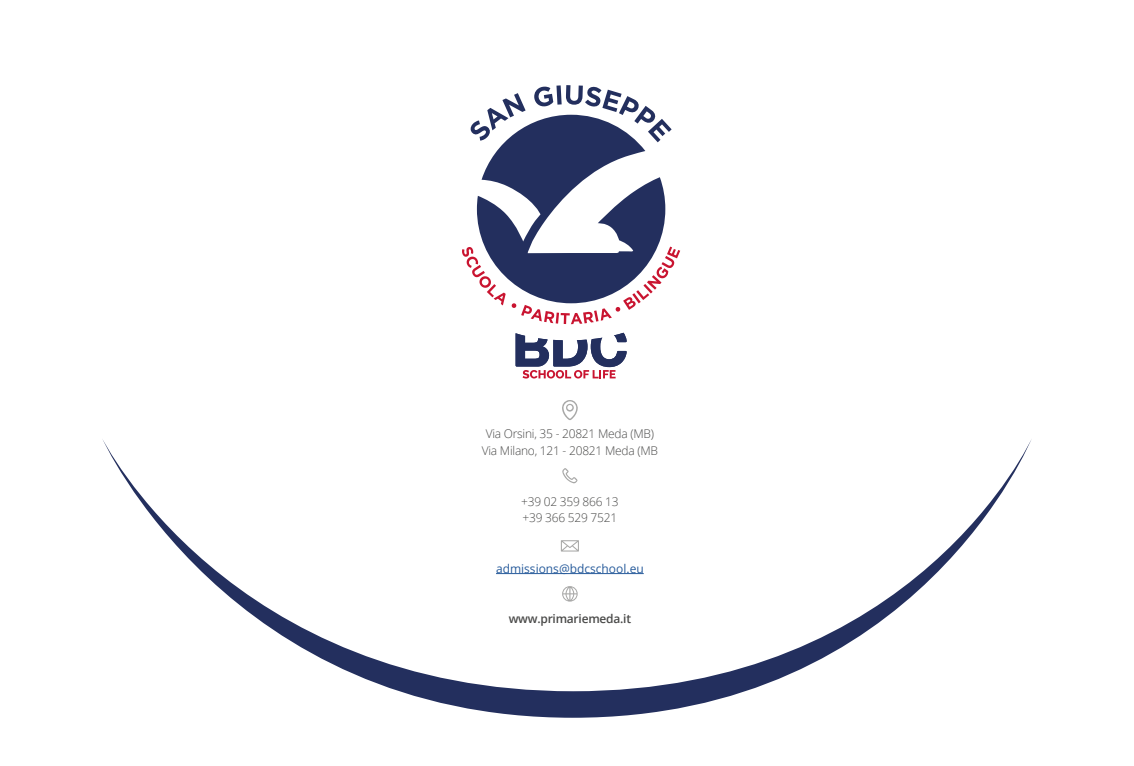
<style>
.page{position:relative;width:1134px;height:766px;background:#fff}
.page>*{position:absolute;margin:0;border:0;box-sizing:border-box;transform-origin:0 0}
.t1{font:300 12px/16.8px "Open Sans";letter-spacing:-.02em;color:#4a4a49;text-align:center}
.t2{font:12px "Open Sans";color:#275b9b}
.t3{font:600 12px "Open Sans";letter-spacing:-.02em;color:#4a4a49}
</style>
<div class="page">
<svg style="left:102px;top:439px;width:930px;height:278px"></svg>
<hr style="left:496px;top:573px;width:148px;height:1px;background:#275b9b">
<svg style="left:562px;top:400px;width:16px;height:20px"></svg>
<svg style="left:561px;top:540px;width:18px;height:11px"></svg>
<svg style="left:562px;top:586px;width:16px;height:15px"></svg>
<svg style="left:562px;top:468px;width:16px;height:15px"></svg>
<svg style="left:516px;top:332px;width:111px;height:46px"></svg>
<svg style="left:470px;top:93px;width:56px;height:42px"></svg>
<svg style="left:534px;top:85px;width:138px;height:49px"></svg>
<svg style="left:477px;top:115px;width:188px;height:168px;fill:#232f5e"></svg>
<svg style="left:462px;top:247px;width:44px;height:58px"></svg>
<svg style="left:512px;top:246px;width:168px;height:78px"></svg>
<p class="t1" style="left:482px;top:425px;width:178px">Via Orsini, 35 - 20821 Meda (MB)<br>Via Milano, 121 - 20821 Meda (MB</p>
<p class="t1" style="left:521px;top:492px;width:99px;text-align:left">+39 02 359 866 13 +39 366 529 7521</p>
<p class="t2" style="left:496px;top:560px;width:149px">admissions@bdcschool.eu</p>
<p class="t3" style="left:509px;top:610px;width:124px">www.primariemeda.it</p>
</div>
